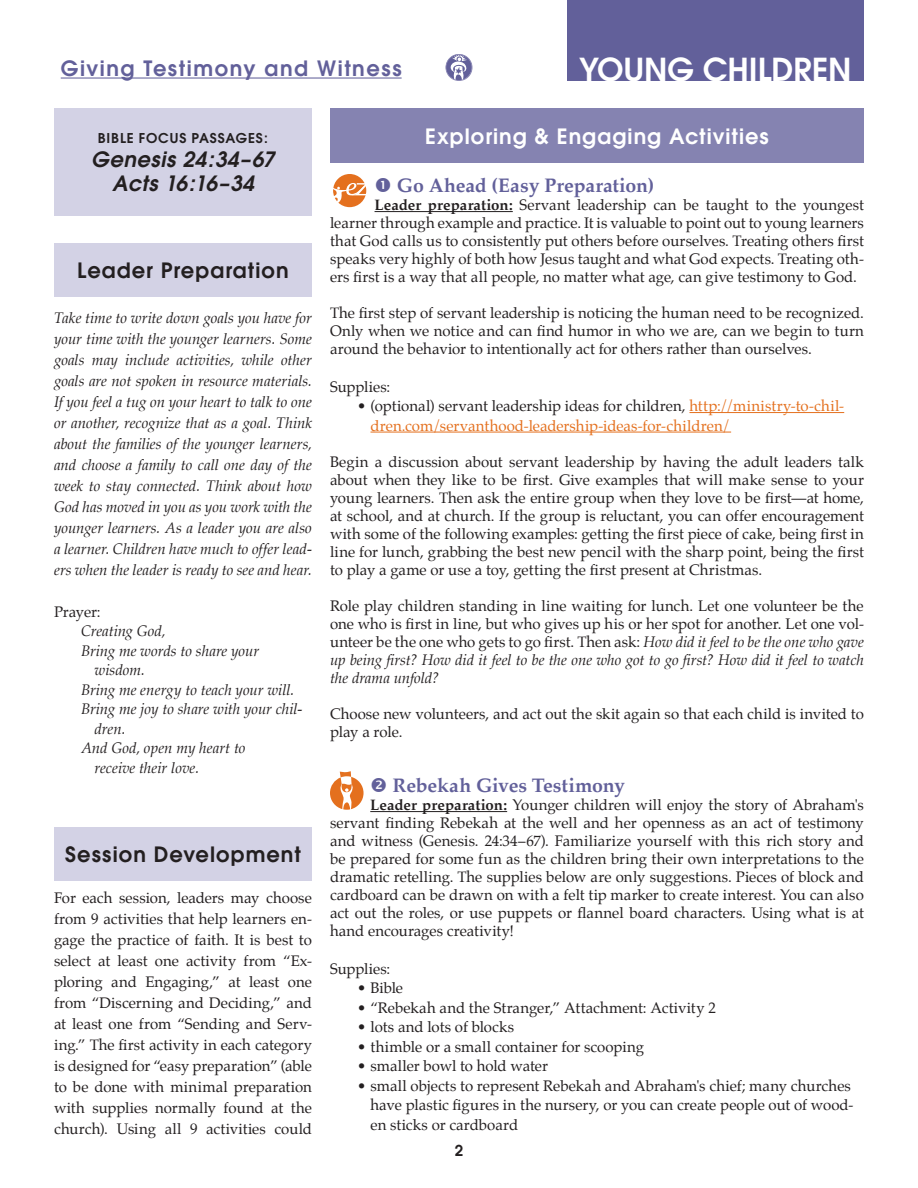
<style>
.page{position:relative;width:918px;height:1188px;background:#fff}
.page>*{position:absolute;margin:0;border:0;box-sizing:border-box;transform-origin:0 0}
.t1{font:600 31.5px "Avant Garde";color:#fff}
.t2{font:600 21px "Avant Garde";letter-spacing:.05em;color:#231f20}
.t3{font:600 21px "Avant Garde";letter-spacing:.05em;color:#fff}
.bible_passages{font:italic 600 21px "Avant Garde";letter-spacing:.02em;color:#231f20}
.t4{font:600 21px "Avant Garde";letter-spacing:.075em;color:#62609a}
.numbered_activity_he{font:700 19.5px "Palatino";letter-spacing:-.005em;color:#62609a}
.body{font:15px/18px "Palatino";color:#231f20;text-align:justify}
.sidebar{font:italic 15px/21px "Palatino";color:#231f20;text-align:justify}
.sidebar-2{font:15px/21px "Palatino";color:#231f20;text-align:justify}
.bulleted_list{font:15px/19.5px "Palatino";color:#231f20}
.bulleted_list-2{font:italic 15px/19.5px "Palatino";letter-spacing:-.005em;color:#231f20}
.bulleted_list-3{font:15px/19.5px "Palatino";letter-spacing:.005em;color:#e4701e}
.supplies{font:15px "Palatino";letter-spacing:-.005em;color:#231f20}
.t5{font:600 15px "Avant Garde";color:#231f20}
.t6{font:600 13.5px "Avant Garde";letter-spacing:.06em;color:#231f20}
.s1{font-weight:700}
.s2{color:#231f20}
.s3{font-style:italic}
</style>
<div class="page">
<hr style="left:61px;top:78px;width:341px;height:1px;background:#62609a">
<svg style="left:445px;top:54px;width:27px;height:27px"></svg>
<div style="left:330px;top:108px;width:534px;height:55px;background:#8583b1"></div>
<div style="left:567px;top:0;width:297px;height:81px;background:#62609a"></div>
<div style="left:54px;top:827px;width:258px;height:54px;background:#d3d2e5"></div>
<hr style="left:375px;top:211px;width:138px;height:1px;background:#231f20">
<hr style="left:689px;top:412px;width:155px;height:1px;background:#e4701e">
<hr style="left:370px;top:432px;width:361px;height:1px;background:#e4701e">
<hr style="left:370px;top:811px;width:137px;height:1px;background:#231f20">
<div style="left:54px;top:108px;width:258px;height:108px;background:#d3d2e5"></div>
<div style="left:333px;top:174px;width:33px;height:33px;background:#e4701e;border-radius:50%"></div>
<svg style="left:333px;top:183px;width:34px;height:22px"></svg>
<div style="left:54px;top:243px;width:258px;height:54px;background:#d3d2e5"></div>
<svg style="left:330px;top:771px;width:34px;height:39px"></svg>
<p class="t4" style="left:61px;top:54px;width:342px">Giving Testimony and Witness</p>
<p class="t1" style="left:579px;top:49px;width:274px">YOUNG CHILDREN</p>
<p class="t6" style="left:98px;top:130px;width:172px">BIBLE FOCUS PASSAGES:</p>
<p class="bible_passages" style="left:91px;top:146px;width:185px">Genesis 24:34–67</p>
<p class="bible_passages" style="left:112px;top:170px;width:143px">Acts 16:16–34</p>
<p class="t2" style="left:77px;top:257px;width:213px">Leader Preparation</p>
<p class="sidebar" style="left:54px;top:307px;width:260px">Take time to write down goals you have for your time with the younger learners. Some goals may include activities, while other goals are not spoken in resource materials.<br>If you feel a tug on your heart to talk to one or another, recognize that as a goal. Think about the families of the younger learners, and choose a family to call one day of the week to stay connected. Think about how God has moved in you as you work with the younger learners. As a leader you are also a learner. Children have much to offer lead&shy;ers when the leader is ready to see and hear.</p>
<p class="sidebar-2" style="left:54px;top:601px;width:48px">Prayer:</p>
<p class="bulleted_list-2" style="left:81px;top:622px;width:86px">Creating God,</p>
<p class="bulleted_list-2" style="left:94px;top:641px;width:166px;text-indent:-14px">Bring me words to share your wisdom.</p>
<p class="bulleted_list-2" style="left:81px;top:680px;width:215px">Bring me energy to teach your will.</p>
<p class="bulleted_list-2" style="left:94px;top:700px;width:210px;text-indent:-14px">Bring me joy to share with your chil&shy;dren.</p>
<p class="bulleted_list-2" style="left:94px;top:739px;width:153px;text-indent:-14px">And God, open my heart to receive their love.</p>
<p class="t2" style="left:65px;top:841px;width:237px">Session Development</p>
<p class="sidebar-2" style="left:54px;top:887px;width:260px">For each session, leaders may choose from 9 activities that help learners en&shy;gage the practice of faith. It is best to select at least one activity from “Ex&shy;ploring and Engaging,” at least one from “Discerning and Deciding,” and at least one from “Sending and Serv&shy;ing.” The first activity in each category is designed for “easy preparation” (able to be done with minimal preparation with supplies normally found at the church). Using all 9 activities could</p>
<p class="t3" style="left:425px;top:122px;width:345px">Exploring &amp; Engaging Activities</p>
<p class="numbered_activity_he" style="left:397px;top:169px;width:259px">Go Ahead (Easy Preparation)</p>
<p class="body" style="left:330px;top:196px;width:535px;text-indent:45px"><span class="s1">Leader preparation:</span> Servant leadership can be taught to the youngest learner through example and practice. It is valuable to point out to young learners that God calls us to consistently put others before ourselves. Treating others first speaks very highly of both how Jesus taught and what God expects. Treating oth&shy;ers first is a way that all people, no matter what age, can give testimony to God.</p>
<p class="body" style="left:330px;top:304px;width:535px">The first step of servant leadership is noticing the human need to be recognized.<br>Only when we notice and can find humor in who we are, can we begin to turn around the behavior to intentionally act for others rather than ourselves.</p>
<p class="supplies" style="left:330px;top:374px;width:62px">Supplies:</p>
<p class="bulleted_list-3" style="left:370px;top:396px;width:475px;text-indent:-14px"><span class="s2">• (optional) servant leadership ideas for children,</span> http://ministry-to-chil&shy;dren.com/servanthood-leadership-ideas-for-children/</p>
<p class="body" style="left:330px;top:452px;width:536px">Begin a discussion about servant leadership by having the adult leaders talk about when they like to be first. Give examples that will make sense to your young learners. Then ask the entire group when they love to be first—at home, at school, and at church. If the group is reluctant, you can offer encouragement with some of the following examples: getting the first piece of cake, being first in line for lunch, grabbing the best new pencil with the sharp point, being the first to play a game or use a toy, getting the first present at Christmas.</p>
<p class="body" style="left:330px;top:596px;width:536px">Role play children standing in line waiting for lunch. Let one volunteer be the one who is first in line, but who gives up his or her spot for another. Let one vol&shy;unteer be the one who gets to go first. Then ask: <span class="s3">How did it feel to be the one who gave up being first? How did it feel to be the one who got to go first? How did it feel to watch the drama unfold?</span></p>
<p class="body" style="left:330px;top:704px;width:535px">Choose new volunteers, and act out the skit again so that each child is invited to play a role.</p>
<p class="numbered_activity_he" style="left:393px;top:769px;width:234px">Rebekah Gives Testimony</p>
<p class="body" style="left:330px;top:796px;width:535px;text-indent:40px"><span class="s1">Leader preparation:</span> Younger children will enjoy the story of Abraham's servant finding Rebekah at the well and her openness as an act of testimony and witness (Genesis. 24:34–67). Familiarize yourself with this rich story and be prepared for some fun as the children bring their own interpretations to the dramatic retelling. The supplies below are only suggestions. Pieces of block and cardboard can be drawn on with a felt tip marker to create interest. You can also act out the roles, or use puppets or flannel board characters. Using what is at hand encourages creativity!</p>
<p class="supplies" style="left:330px;top:956px;width:62px">Supplies:</p>
<p class="bulleted_list" style="left:357px;top:978px;width:48px">• Bible</p>
<p class="bulleted_list" style="left:357px;top:998px;width:360px">• “Rebekah and the Stranger,” Attachment: Activity 2</p>
<p class="bulleted_list" style="left:357px;top:1017px;width:159px">• lots and lots of blocks</p>
<p class="bulleted_list" style="left:357px;top:1037px;width:289px">• thimble or a small container for scooping</p>
<p class="bulleted_list" style="left:357px;top:1056px;width:193px">• smaller bowl to hold water</p>
<p class="bulleted_list" style="left:370px;top:1076px;width:485px;text-indent:-14px">• small objects to represent Rebekah and Abraham's chief; many churches have plastic figures in the nursery, or you can create people out of wood&shy;en sticks or cardboard</p>
<p class="t5" style="left:455px;top:1141px;width:10px">2</p>
</div>
